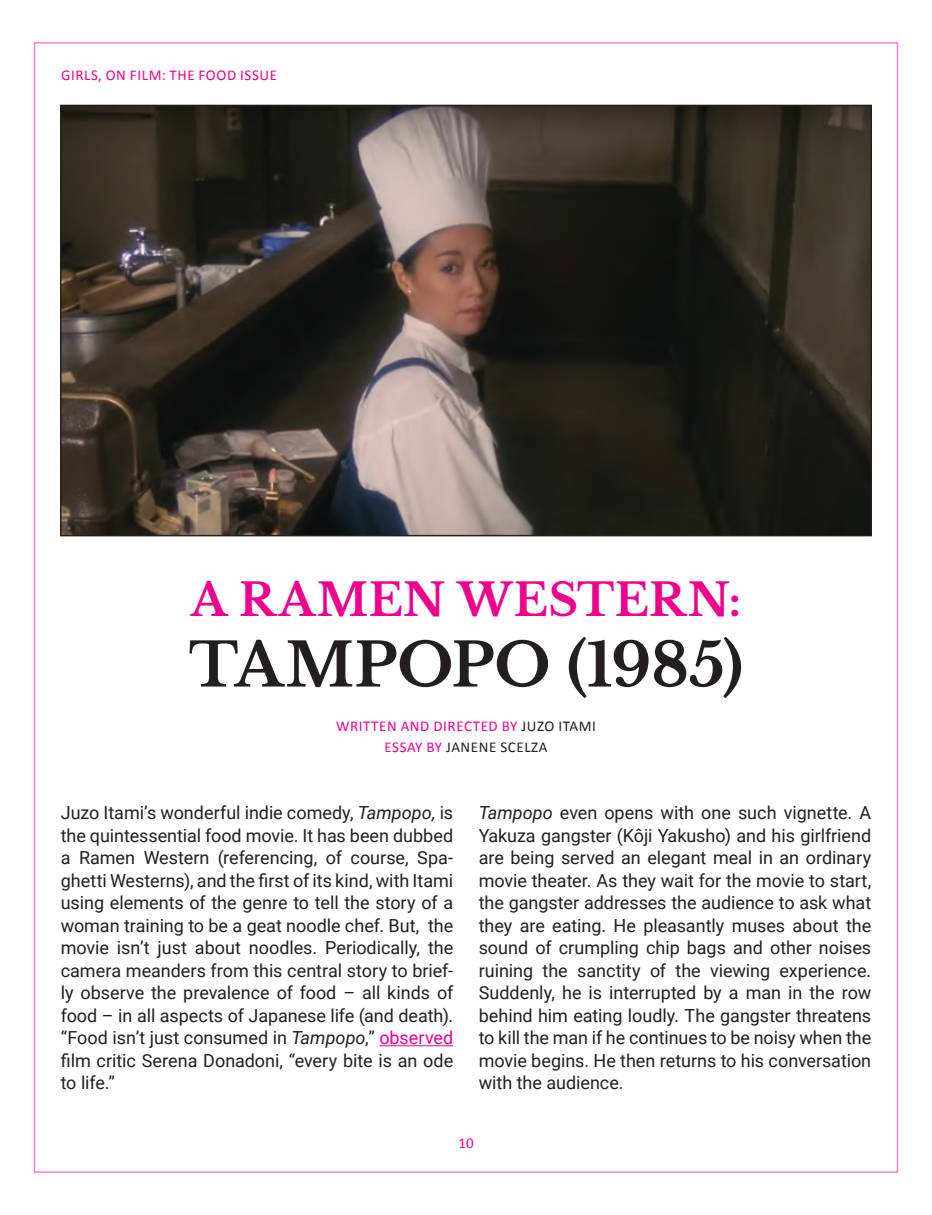
<style>
.page{position:relative;width:932px;height:1215px;background:#fff}
.page>*{position:absolute;margin:0;border:0;box-sizing:border-box;transform-origin:0 0}
.t1{font:700 60px "Libre Baskerville";letter-spacing:-.005em;color:#241f1f}
.t2{font:700 45px "Libre Baskerville";letter-spacing:.005em;color:#ee008c}
.t3{font:18px/22.5px "Roboto";letter-spacing:-.005em;color:#241f1f;text-align:justify}
.t4{font:15px/21px "Calibri";letter-spacing:.04em;color:#ee008c;text-align:center}
.s1{color:#241f1f}
.s2{font-style:italic}
.s3{color:#ee008c}
</style>
<div class="page">
<hr style="left:379px;top:1045px;width:74px;height:1px;background:#ee008c">
<img style="left:63px;top:108px;width:806px;height:425px">
<div style="left:60px;top:105px;width:812px;height:431px;border:2px solid #241f1f"></div>
<p class="t4" style="left:61px;top:65px;width:217px">GIRLS, ON FILM: THE FOOD ISSUE</p>
<h2 class="t2" style="left:191px;top:572px;width:552px">A RAMEN WESTERN:</h2>
<h1 class="t1" style="left:189px;top:628px;width:556px">TAMPOPO (1985)</h1>
<p class="t4" style="left:336px;top:716px;width:261px">WRITTEN AND DIRECTED BY <span class="s1">JUZO ITAMI<br></span>ESSAY BY <span class="s1">JANENE SCELZA</span></p>
<p class="t3" style="left:61px;top:801px;width:394px">Juzo Itami’s wonderful indie comedy, <span class="s2">Tampopo,</span> is the quintessential food movie. It has been dubbed a Ramen Western (referencing, of course, Spa&shy;ghetti Westerns), and the first of its kind, with Itami using elements of the genre to tell the story of a woman training to be a geat noodle chef. But, the movie isn’t just about noodles. Periodically, the camera meanders from this central story to brief&shy;ly observe the prevalence of food – all kinds of food – in all aspects of Japanese life (and death). “Food isn’t just consumed in <span class="s2">Tampopo</span>,” <span class="s3">observed </span>film critic Serena Donadoni, “every bite is an ode to life.”</p>
<p class="t3" style="left:478px;top:801px;width:394px"><span class="s2">Tampopo</span> even opens with one such vignette. A Yakuza gangster (Kôji Yakusho) and his girlfriend are being served an elegant meal in an ordinary movie theater. As they wait for the movie to start, the gangster addresses the audience to ask what they are eating. He pleasantly muses about the sound of crumpling chip bags and other noises ruining the sanctity of the viewing experience.<br>Suddenly, he is interrupted by a man in the row behind him eating loudly. The gangster threatens to kill the man if he continues to be noisy when the movie begins. He then returns to his conversation with the audience.</p>
<p class="t4" style="left:458px;top:1132px;width:17px">10</p>
</div>
